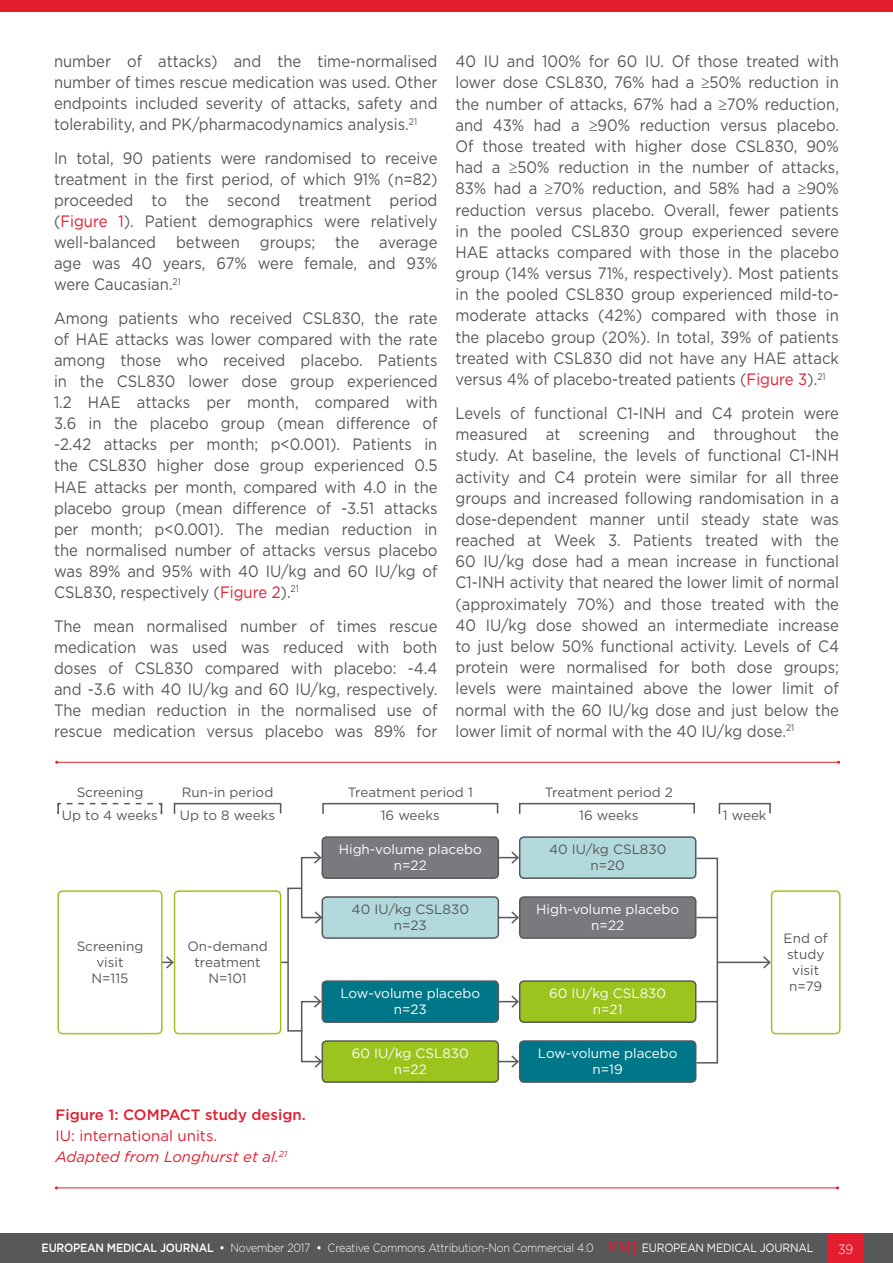
<style>
.page{position:relative;width:893px;height:1263px;background:#fff}
.page>*{position:absolute;margin:0;border:0;box-sizing:border-box;transform-origin:0 0}
._11__Main_text{font:16.5px/21.1px "Gotham";color:#575756;text-align:justify;scale:.9 1}
._12_b_Figure___Table{font:500 15px "Gotham";color:#e41d2f}
._12_b_Figure___Table-2{font:italic 15px "Gotham";color:#e41d2f}
._12_b_Figure___Table-3{font:15px "Gotham";color:#e41d2f}
.t1{font:13.5px/16.2px "Gotham";color:#57585a;text-align:center}
.t2{font:13.5px/16.2px "Gotham";color:#fff;text-align:center}
.t3{font:300 13.5px "Gotham";color:#fff;scale:.9 1}
.t4{font:300 12px "Gotham";letter-spacing:-.02em;color:#fff;scale:.9 1}
.s1{color:#e41d2f}
.s2{font-weight:500}
.s3{font-family:"Palatino Linotype";font-weight:700;font-size:15px;color:#e41d2f}
.s4{font-weight:400}
</style>
<div class="page">
<div style="left:0;top:1233px;width:893px;height:30px;background:#57585a"></div>
<div style="left:829px;top:1233px;width:34px;height:30px;background:#e41d2f"></div>
<hr style="left:57px;top:762px;width:782px;height:1px;background:#e41d2f">
<hr style="left:56px;top:1187px;width:781px;height:1px;background:#e41d2f">
<div style="left:174px;top:803px;width:107px;height:12px;border:2px solid #57585a"></div>
<div style="left:322px;top:803px;width:176px;height:12px;border:2px solid #57585a"></div>
<div style="left:519px;top:803px;width:176px;height:12px;border:2px solid #57585a"></div>
<div style="left:719px;top:803px;width:52px;height:12px;border:2px solid #57585a"></div>
<svg style="left:57px;top:802px;width:106px;height:13px"></svg>
<div style="left:771px;top:890px;width:69px;height:144px;border:2px solid #9bc41f;border-radius:4px"></div>
<div style="left:174px;top:890px;width:107px;height:144px;border:2px solid #9bc41f;border-radius:4px"></div>
<hr style="left:153px;top:961px;width:20px;height:2px;background:#57585a">
<svg style="left:165px;top:955px;width:10px;height:15px"></svg>
<div style="left:322px;top:837px;width:176px;height:41px;background:#787a7d;border-radius:4px"></div>
<div style="left:322px;top:836px;width:177px;height:43px;border:2px solid #57585a;border-radius:4px"></div>
<div style="left:520px;top:897px;width:176px;height:41px;background:#787a7d;border-radius:4px"></div>
<div style="left:519px;top:896px;width:177px;height:43px;border:2px solid #57585a;border-radius:4px"></div>
<div style="left:322px;top:897px;width:176px;height:41px;background:#b2d9db;border-radius:4px"></div>
<div style="left:322px;top:896px;width:177px;height:43px;border:2px solid #57585a;border-radius:4px"></div>
<div style="left:520px;top:837px;width:176px;height:41px;background:#b2d9db;border-radius:4px"></div>
<div style="left:519px;top:836px;width:177px;height:43px;border:2px solid #57585a;border-radius:4px"></div>
<svg style="left:498px;top:850px;width:22px;height:15px"></svg>
<svg style="left:498px;top:910px;width:22px;height:15px"></svg>
<div style="left:322px;top:981px;width:176px;height:41px;background:#078;border-radius:4px"></div>
<div style="left:322px;top:980px;width:177px;height:43px;border:2px solid #57585a;border-radius:4px"></div>
<div style="left:520px;top:1041px;width:176px;height:41px;background:#078;border-radius:4px"></div>
<div style="left:519px;top:1040px;width:177px;height:43px;border:2px solid #57585a;border-radius:4px"></div>
<div style="left:322px;top:1041px;width:176px;height:41px;background:#9bc41f;border-radius:4px"></div>
<div style="left:322px;top:1040px;width:177px;height:43px;border:2px solid #57585a;border-radius:4px"></div>
<div style="left:520px;top:981px;width:176px;height:41px;background:#9bc41f;border-radius:4px"></div>
<div style="left:519px;top:980px;width:177px;height:43px;border:2px solid #57585a;border-radius:4px"></div>
<svg style="left:498px;top:994px;width:22px;height:15px"></svg>
<hr style="left:717px;top:961px;width:53px;height:2px;background:#57585a">
<svg style="left:762px;top:955px;width:10px;height:15px"></svg>
<svg style="left:498px;top:1054px;width:22px;height:15px"></svg>
<svg style="left:281px;top:850px;width:42px;height:219px"></svg>
<div style="left:696px;top:858px;width:22px;height:205px;border:2px solid #57585a"></div>
<svg style="left:696px;top:1001px;width:21px;height:1px"></svg>
<svg style="left:696px;top:917px;width:21px;height:1px"></svg>
<div style="left:58px;top:891px;width:104px;height:142px;background:#fff;border-radius:4px"></div>
<div style="left:57px;top:890px;width:106px;height:144px;border:2px solid #9bc41f;border-radius:4px"></div>
<div style="left:0;top:0;width:893px;height:12px;background:#e41d2f"></div>
<p class="_11__Main_text" style="left:54px;top:51px;width:428px">number of attacks) and the time-normalised number of times rescue medication was used. Other endpoints included severity of attacks, safety and tolerability, and PK/pharmacodynamics analysis.<sup>21</sup></p>
<p class="_11__Main_text" style="left:54px;top:147px;width:428px">In total, 90 patients were randomised to receive treatment in the first period, of which 91% (n=82) proceeded to the second treatment period (<span class="s1">Figure 1</span>). Patient demographics were relatively well-balanced between groups; the average age was 40 years, 67% were female, and 93% were Caucasian.<sup>21</sup></p>
<p class="_11__Main_text" style="left:54px;top:307px;width:428px">Among patients who received CSL830, the rate of HAE attacks was lower compared with the rate among those who received placebo. Patients in the CSL830 lower dose group experienced 1.2 HAE attacks per month, compared with 3.6 in the placebo group (mean difference of -2.42 attacks per month; p&lt;0.001). Patients in the CSL830 higher dose group experienced 0.5<br>HAE attacks per month, compared with 4.0 in the placebo group (mean difference of -3.51 attacks per month; p&lt;0.001). The median reduction in the normalised number of attacks versus placebo was 89% and 95% with 40 IU/kg and 60 IU/kg of CSL830, respectively (<span class="s1">Figure 2</span>).<sup>21</sup></p>
<p class="_11__Main_text" style="left:54px;top:615px;width:428px">The mean normalised number of times rescue medication was used was reduced with both doses of CSL830 compared with placebo: -4.4 and -3.6 with 40 IU/kg and 60 IU/kg, respectively.<br>The median reduction in the normalised use of rescue medication versus placebo was 89% for</p>
<p class="_11__Main_text" style="left:455px;top:50px;width:428px">40 IU and 100% for 60 IU. Of those treated with lower dose CSL830, 76% had a ≥50% reduction in the number of attacks, 67% had a ≥70% reduction, and 43% had a ≥90% reduction versus placebo.<br>Of those treated with higher dose CSL830, 90% had a ≥50% reduction in the number of attacks, 83% had a ≥70% reduction, and 58% had a ≥90% reduction versus placebo. Overall, fewer patients in the pooled CSL830 group experienced severe HAE attacks compared with those in the placebo group (14% versus 71%, respectively). Most patients in the pooled CSL830 group experienced mild-to&shy;moderate attacks (42%) compared with those in the placebo group (20%). In total, 39% of patients treated with CSL830 did not have any HAE attack versus 4% of placebo-treated patients (<span class="s1">Figure 3</span>).<sup>21</sup></p>
<p class="_11__Main_text" style="left:455px;top:402px;width:428px">Levels of functional C1-INH and C4 protein were measured at screening and throughout the study. At baseline, the levels of functional C1-INH activity and C4 protein were similar for all three groups and increased following randomisation in a dose-dependent manner until steady state was reached at Week 3. Patients treated with the 60 IU/kg dose had a mean increase in functional C1-INH activity that neared the lower limit of normal (approximately 70%) and those treated with the 40 IU/kg dose showed an intermediate increase to just below 50% functional activity. Levels of C4 protein were normalised for both dose groups; levels were maintained above the lower limit of normal with the 60 IU/kg dose and just below the lower limit of normal with the 40 IU/kg dose.<sup>21</sup></p>
<p class="t1" style="left:77px;top:784px;width:68px">Screening</p>
<p class="t1" style="left:182px;top:783px;width:93px">Run-in period</p>
<p class="t1" style="left:348px;top:784px;width:127px">Treatment period 1</p>
<p class="t1" style="left:545px;top:784px;width:130px">Treatment period 2</p>
<p class="t1" style="left:62px;top:807px;width:97px">Up to 4 weeks</p>
<p class="t1" style="left:180px;top:807px;width:97px">Up to 8 weeks</p>
<p class="t1" style="left:381px;top:807px;width:61px">16 weeks</p>
<p class="t1" style="left:579px;top:807px;width:61px">16 weeks</p>
<p class="t1" style="left:723px;top:807px;width:45px">1 week</p>
<p class="t1" style="left:77px;top:938px;width:68px">Screening visit<br>N=115</p>
<p class="t1" style="left:187px;top:938px;width:82px">On-demand treatment<br>N=101</p>
<p class="_12_b_Figure___Table" style="left:56px;top:1105px;width:252px">Figure 1: COMPACT study design.</p>
<p class="_12_b_Figure___Table-3" style="left:56px;top:1126px;width:163px">IU: international units.</p>
<p class="_12_b_Figure___Table-2" style="left:56px;top:1147px;width:233px">Adapted from Longhurst et al.<sup>21</sup></p>
<p class="t2" style="left:339px;top:841px;width:144px">High-volume placebo n=22</p>
<p class="t1" style="left:352px;top:901px;width:119px">40 IU/kg CSL830 n=23</p>
<p class="t2" style="left:340px;top:985px;width:141px">Low-volume placebo n=23</p>
<p class="t2" style="left:352px;top:1045px;width:119px">60 IU/kg CSL830 n=22</p>
<p class="t1" style="left:549px;top:841px;width:119px">40 IU/kg CSL830 n=20</p>
<p class="t2" style="left:536px;top:901px;width:144px">High-volume placebo n=22</p>
<p class="t2" style="left:549px;top:985px;width:119px">60 IU/kg CSL830 n=21</p>
<p class="t2" style="left:538px;top:1045px;width:141px">Low-volume placebo n=19</p>
<p class="t1" style="left:784px;top:929px;width:46px">End of study visit n=79</p>
<p class="t4" style="left:42px;top:1240px;width:859px"><span class="s2">EUROPEAN MEDICAL JOURNAL •</span> November 2017 <span class="s2">•</span> Creative Commons Attribution-Non Commercial 4.0 <span class="s3">EMJ</span> <span class="s4">EUROPEAN MEDICAL JOURNAL</span></p>
<p class="t3" style="left:838px;top:1240px;width:18px">39</p>
</div>
